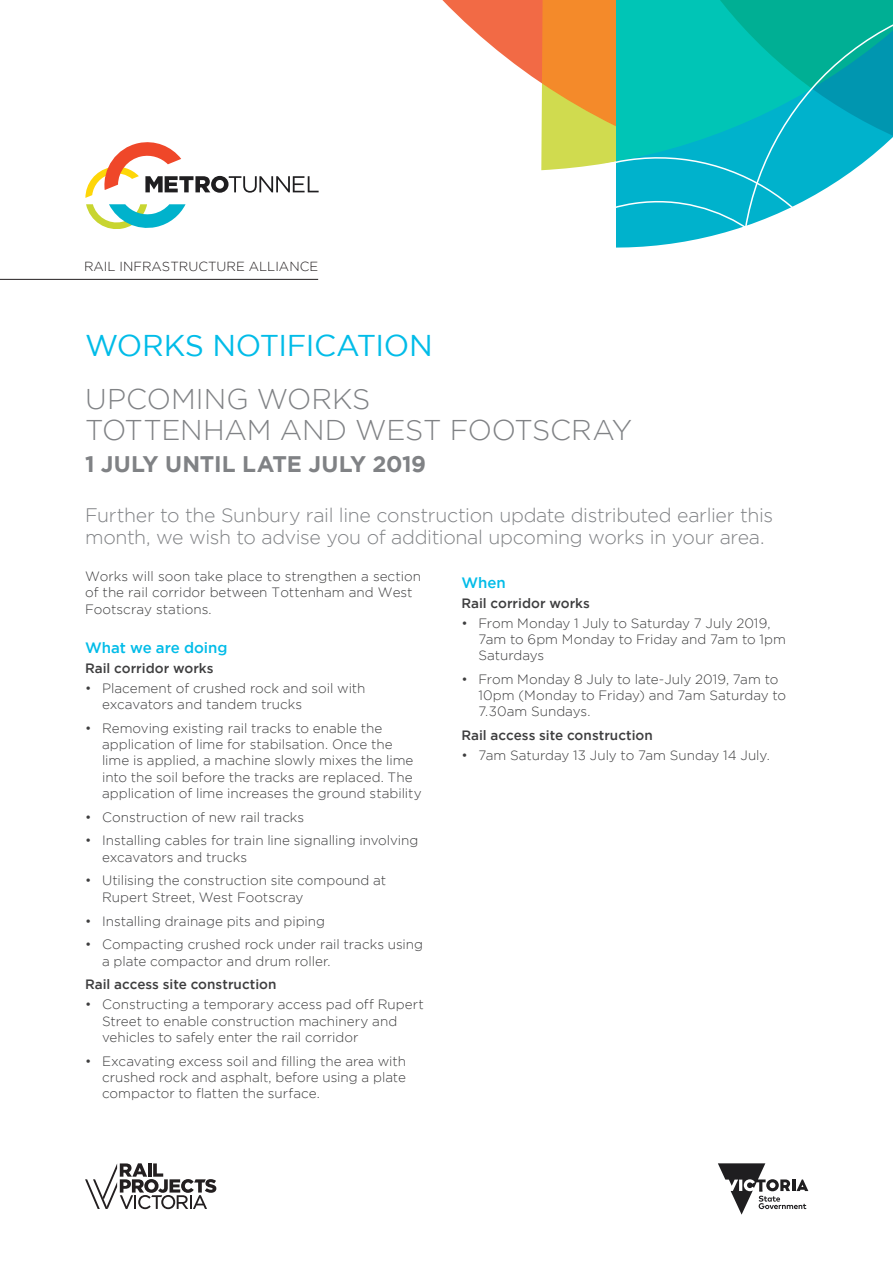
<style>
.page{position:relative;width:893px;height:1263px;background:#fff}
.page>*{position:absolute;margin:0;border:0;box-sizing:border-box;transform-origin:0 0}
.t1{font:30px "Gotham";letter-spacing:-.01em;color:#02bce8}
.t2{font:300 28.5px/31.5px "Gotham";letter-spacing:-.005em;color:#808285}
.t3{font:700 22.5px "Gotham";letter-spacing:-.01em;color:#808285}
.t4{font:300 19.5px/22.5px "Gotham";letter-spacing:-.02em;color:#808285}
.t5{font:500 15px "Gotham";letter-spacing:-.005em;color:#02bce8}
.t6{font:300 13.5px/16.2px "Gotham";color:#3e3e3f}
.t7{font:500 13.5px "Gotham";color:#3e3e3f}
.t8{font:300 13.2px "Gotham";color:#231f20}
</style>
<div class="page">
<svg style="left:85px;top:142px;width:234px;height:56px"></svg>
<svg style="left:86px;top:204px;width:100px;height:25px"></svg>
<svg style="left:442px;top:0;width:99px;height:83px"></svg>
<svg style="left:541px;top:0;width:166px;height:144px;fill:#00c5b6"></svg>
<svg style="left:541px;top:144px;width:166px;height:104px"></svg>
<svg style="left:707px;top:0;width:186px;height:237px"></svg>
<svg style="left:718px;top:1163px;width:90px;height:51px"></svg>
<svg style="left:85px;top:1163px;width:131px;height:46px"></svg>
<hr style="left:0;top:279px;width:318px;height:1px;background:#231f20">
<p class="t8" style="left:84px;top:259px;width:236px">RAIL INFRASTRUCTURE ALLIANCE</p>
<h1 class="t1" style="left:85px;top:328px;width:349px">WORKS NOTIFICATION</h1>
<h2 class="t2" style="left:85px;top:383px;width:549px">UPCOMING WORKS<br>TOTTENHAM AND WEST FOOTSCRAY</h2>
<h3 class="t3" style="left:85px;top:451px;width:343px">1 JULY UNTIL LATE JULY 2019</h3>
<h3 class="t4" style="left:85px;top:503px;width:690px">Further to the Sunbury rail line construction update distributed earlier this month, we wish to advise you of additional upcoming works in your area.</h3>
<p class="t6" style="left:85px;top:568px;width:337px">Works will soon take place to strengthen a section of the rail corridor between Tottenham and West<br>Footscray stations.</p>
<p class="t5" style="left:85px;top:639px;width:144px">What we are doing</p>
<p class="t7" style="left:85px;top:660px;width:130px">Rail corridor works</p>
<p class="t6" style="left:102px;top:680px;width:265px;text-indent:-17px">• Placement of crushed rock and soil with excavators and tandem trucks</p>
<p class="t6" style="left:102px;top:720px;width:321px;text-indent:-17px">• Removing existing rail tracks to enable the application of lime for stabilsation. Once the lime is applied, a machine slowly mixes the lime into the soil before the tracks are replaced. The application of lime increases the ground stability</p>
<p class="t6" style="left:85px;top:808px;width:221px">• Construction of new rail tracks</p>
<p class="t6" style="left:102px;top:832px;width:318px;text-indent:-17px">• Installing cables for train line signalling involving excavators and trucks</p>
<p class="t6" style="left:102px;top:872px;width:286px;text-indent:-17px">• Utilising the construction site compound at<br>Rupert Street, West Footscray</p>
<p class="t6" style="left:85px;top:912px;width:242px">• Installing drainage pits and piping</p>
<p class="t6" style="left:102px;top:936px;width:323px;text-indent:-17px">• Compacting crushed rock under rail tracks using a plate compactor and drum roller.</p>
<p class="t7" style="left:85px;top:977px;width:193px">Rail access site construction</p>
<p class="t6" style="left:102px;top:996px;width:323px;text-indent:-17px">• Constructing a temporary access pad off Rupert<br>Street to enable construction machinery and vehicles to safely enter the rail corridor</p>
<p class="t6" style="left:102px;top:1053px;width:305px;text-align:justify;text-indent:-17px">• Excavating excess soil and filling the area with crushed rock and asphalt, before using a plate compactor to flatten the surface.</p>
<p class="t5" style="left:461px;top:574px;width:46px">When</p>
<p class="t7" style="left:461px;top:595px;width:130px">Rail corridor works</p>
<p class="t6" style="left:478px;top:615px;width:309px;text-indent:-17px">• From Monday 1 July to Saturday 7 July 2019,<br>7am to 6pm Monday to Friday and 7am to 1pm<br>Saturdays</p>
<p class="t6" style="left:478px;top:671px;width:309px;text-indent:-17px">• From Monday 8 July to late-July 2019, 7am to<br>10pm (Monday to Friday) and 7am Saturday to<br>7.30am Sundays.</p>
<p class="t7" style="left:461px;top:728px;width:193px">Rail access site construction</p>
<p class="t6" style="left:461px;top:747px;width:310px">• 7am Saturday 13 July to 7am Sunday 14 July.</p>
</div>
